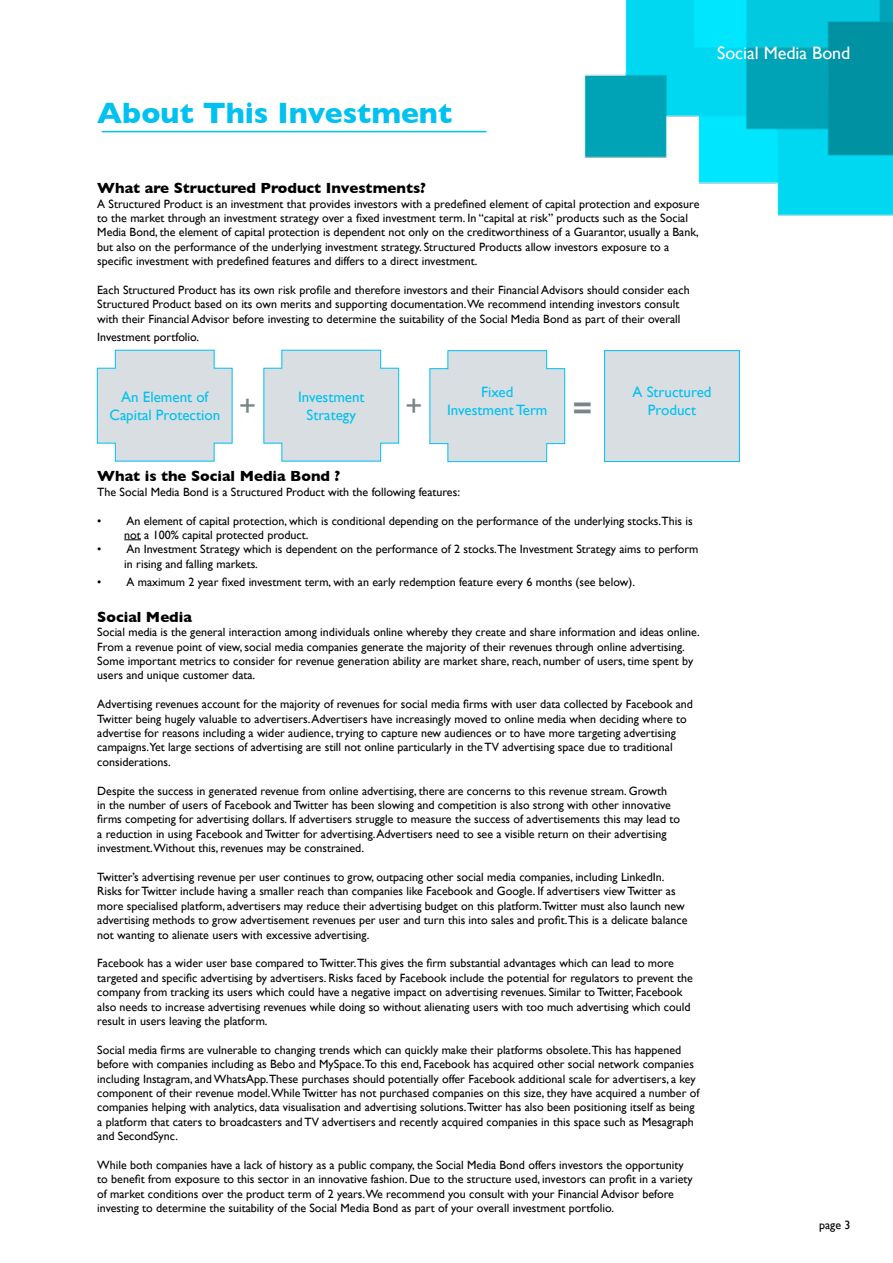
<style>
.page{position:relative;width:893px;height:1263px;background:#fff}
.page>*{position:absolute;margin:0;border:0;box-sizing:border-box;transform-origin:0 0}
.t1{font:700 30px "Gill Sans";color:#00c1f0}
.t2{font:700 30px "Gill Sans";color:#7a8589}
.t3{font:18px "Gill Sans";color:#fff}
.t4{font:15px/18px "Gill Sans";color:#00c1f0}
.t5{font:700 15px "Gill Sans";color:#000}
.t6{font:12px/14.4px "Gill Sans";color:#000}
.s1{font-size:30px;color:#7a8589}
</style>
<div class="page">
<img style="left:584px;top:0;width:309px;height:216px">
<hr style="left:102px;top:131px;width:384px;height:1px;background:#00c1f0">
<svg style="left:124px;top:539px;width:17px;height:1px"></svg>
<svg style="left:97px;top:349px;width:136px;height:113px;background:#d5e0e5"></svg>
<svg style="left:263px;top:349px;width:136px;height:113px;background:#d5e0e5"></svg>
<div style="left:604px;top:350px;width:136px;height:112px;background:#d9dee2;border:1px solid #00c1f0"></div>
<svg style="left:429px;top:350px;width:136px;height:112px;background:#d5e0e4"></svg>
<h1 class="t1" style="left:97px;top:95px;width:356px">About This Investment</h1>
<h2 class="t3" style="left:717px;top:43px;width:135px">Social Media Bond</h2>
<p class="t5" style="left:97px;top:179px;width:330px">What are Structured Product Investments?</p>
<p class="t6" style="left:97px;top:196px;width:604px">A Structured Product is an investment that provides investors with a predefined element of capital protection and exposure to the market through an investment strategy over a fixed investment term. In “capital at risk” products such as the Social Media Bond, the element of capital protection is dependent not only on the creditworthiness of a Guarantor, usually a Bank, but also on the performance of the underlying investment strategy. Structured Products allow investors exposure to a specific investment with predefined features and differs to a direct investment.</p>
<p class="t6" style="left:97px;top:283px;width:594px">Each Structured Product has its own risk profile and therefore investors and their Financial Advisors should consider each<br>Structured Product based on its own merits and supporting documentation.We recommend intending investors consult with their Financial Advisor before investing to determine the suitability of the Social Media Bond as part of their overall</p>
<p class="t6" style="left:97px;top:329px;width:103px">Investment portfolio.</p>
<p class="t4" style="left:298px;top:388px;width:68px;text-align:center">Investment<br>Strategy</p>
<p class="t4" style="left:633px;top:383px;width:81px;text-align:center">A Structured<br>Product</p>
<p class="t4" style="left:405px;top:383px;width:144px;text-indent:76px">Fixed<br><span class="s1">+</span> Investment Term</p>
<p class="t4" style="left:109px;top:388px;width:148px;text-indent:12px">An Element of<br>Capital Protection <sup>+</sup></p>
<h1 class="t2" style="left:572px;top:391px;width:22px">=</h1>
<p class="t5" style="left:97px;top:467px;width:244px">What is the Social Media Bond ?</p>
<p class="t6" style="left:97px;top:484px;width:364px">The Social Media Bond is a Structured Product with the following features:</p>
<p class="t6" style="left:124px;top:513px;width:570px;text-indent:-27px">• An element of capital protection, which is conditional depending on the performance of the underlying stocks.This is not a 100% capital protected product.</p>
<p class="t6" style="left:124px;top:542px;width:576px;text-indent:-27px">• An Investment Strategy which is dependent on the performance of 2 stocks.The Investment Strategy aims to perform in rising and falling markets.</p>
<p class="t6" style="left:97px;top:574px;width:539px">• A maximum 2 year fixed investment term, with an early redemption feature every 6 months (see below).</p>
<p class="t5" style="left:97px;top:608px;width:96px">Social Media</p>
<p class="t6" style="left:97px;top:625px;width:604px">Social media is the general interaction among individuals online whereby they create and share information and ideas online.<br>From a revenue point of view, social media companies generate the majority of their revenues through online advertising.<br>Some important metrics to consider for revenue generation ability are market share, reach, number of users, time spent by users and unique customer data.</p>
<p class="t6" style="left:97px;top:697px;width:597px">Advertising revenues account for the majority of revenues for social media firms with user data collected by Facebook and Twitter being hugely valuable to advertisers. Advertisers have increasingly moved to online media when deciding where to advertise for reasons including a wider audience, trying to capture new audiences or to have more targeting advertising campaigns.Yet large sections of advertising are still not online particularly in the TV advertising space due to traditional considerations.</p>
<p class="t6" style="left:97px;top:783px;width:584px">Despite the success in generated revenue from online advertising, there are concerns to this revenue stream. Growth<br>in the number of users of Facebook and Twitter has been slowing and competition is also strong with other innovative firms competing for advertising dollars. If advertisers struggle to measure the success of advertisements this may lead to a reduction in using Facebook and Twitter for advertising. Advertisers need to see a visible return on their advertising investment.Without this, revenues may be constrained.</p>
<p class="t6" style="left:97px;top:869px;width:592px">Twitter’s advertising revenue per user continues to grow, outpacing other social media companies, including LinkedIn.<br>Risks for Twitter include having a smaller reach than companies like Facebook and Google. If advertisers view Twitter as more specialised platform, advertisers may reduce their advertising budget on this platform.Twitter must also launch new advertising methods to grow advertisement revenues per user and turn this into sales and profit.This is a delicate balance not wanting to alienate users with excessive advertising.</p>
<p class="t6" style="left:97px;top:956px;width:597px">Facebook has a wider user base compared to Twitter.This gives the firm substantial advantages which can lead to more targeted and specific advertising by advertisers. Risks faced by Facebook include the potential for regulators to prevent the company from tracking its users which could have a negative impact on advertising revenues. Similar to Twitter, Facebook also needs to increase advertising revenues while doing so without alienating users with too much advertising which could result in users leaving the platform.</p>
<p class="t6" style="left:97px;top:1042px;width:604px">Social media firms are vulnerable to changing trends which can quickly make their platforms obsolete.This has happened before with companies including as Bebo and MySpace.To this end, Facebook has acquired other social network companies including Instagram, and WhatsApp.These purchases should potentially offer Facebook additional scale for advertisers, a key component of their revenue model.While Twitter has not purchased companies on this size, they have acquired a number of companies helping with analytics, data visualisation and advertising solutions.Twitter has also been positioning itself as being a platform that caters to broadcasters and TV advertisers and recently acquired companies in this space such as Mesagraph and SecondSync.</p>
<p class="t6" style="left:97px;top:1157px;width:597px">While both companies have a lack of history as a public company, the Social Media Bond offers investors the opportunity to benefit from exposure to this sector in an innovative fashion. Due to the structure used, investors can profit in a variety of market conditions over the product term of 2 years.We recommend you consult with your Financial Advisor before investing to determine the suitability of the Social Media Bond as part of your overall investment portfolio.</p>
<p class="t6" style="left:819px;top:1217px;width:33px">page 3</p>
</div>
